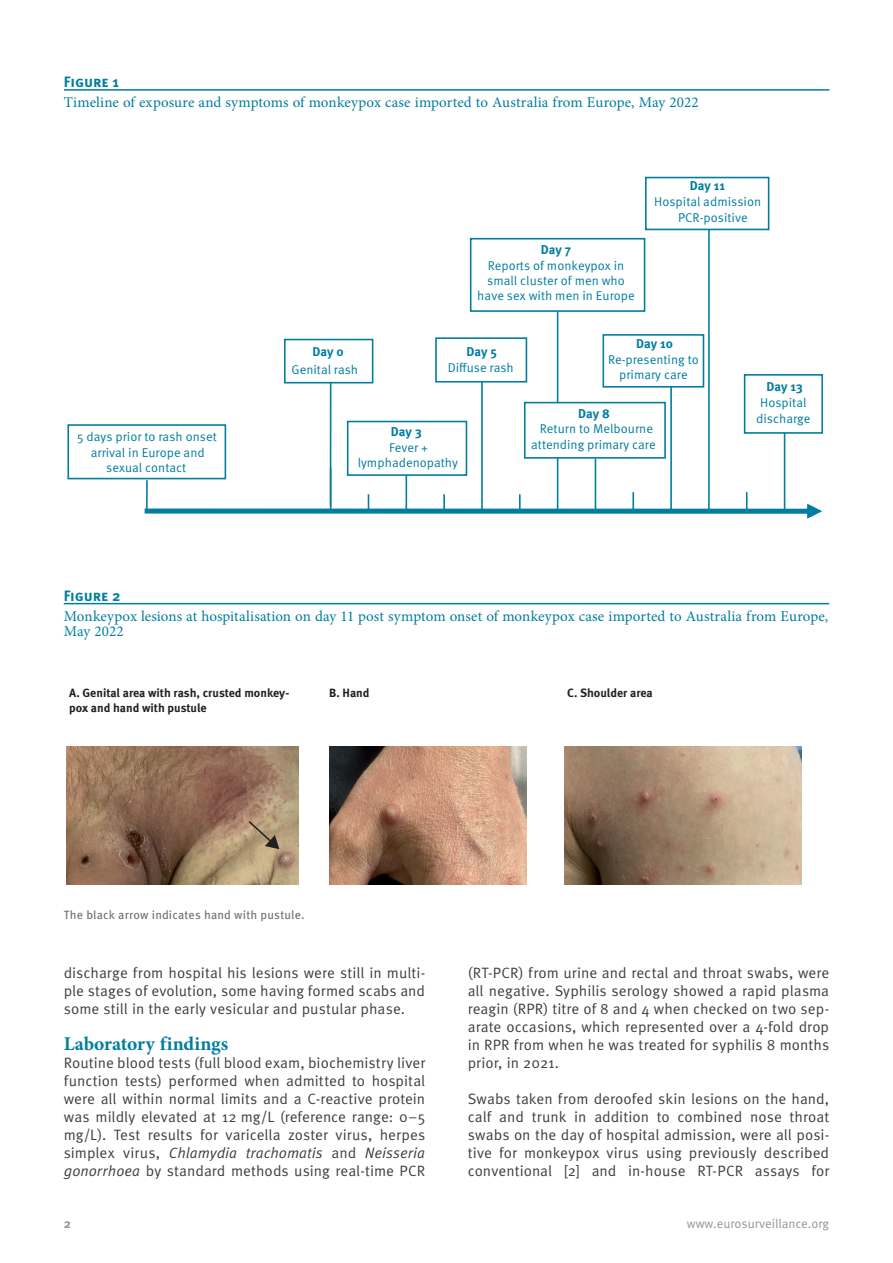
<style>
.page{position:relative;width:893px;height:1263px;background:#fff}
.page>*{position:absolute;margin:0;border:0;box-sizing:border-box;transform-origin:0 0}
.t1{font:700 19.5px "Minion Pro";letter-spacing:-.005em;color:#007d9f}
.t2{font:15px/18px "Meta Pro";color:#3e3e3f;text-align:justify}
.t3{font:15px/15px "Minion Pro";letter-spacing:.005em;color:#007d9f}
.t4{font:700 15px "Meta Pro";letter-spacing:-.005em;color:#007d9f}
.t5{font:12.75px/15.3px "Meta Pro";color:#007d9f;text-align:center}
.t6{font:700 12.75px "Meta Pro";color:#007d9f}
.t7{font:12.75px "Meta Pro";color:#939598}
.t8{font:700 12.75px "Meta Pro";color:#939598}
.t9{font:700 12px/14.4px "Meta Pro";color:#231f20}
.t10{font:12px "Meta Pro";letter-spacing:.01em;color:#6c6d70}
.s1{font-style:italic}
</style>
<div class="page">
<hr style="left:64px;top:89px;width:765px;height:2px;background:#007d9f">
<hr style="left:406px;top:475px;width:1px;height:34px;background:#007d9f">
<hr style="left:481px;top:382px;width:2px;height:127px;background:#007d9f">
<hr style="left:557px;top:311px;width:1px;height:198px;background:#007d9f">
<hr style="left:595px;top:458px;width:1px;height:51px;background:#007d9f">
<hr style="left:670px;top:386px;width:2px;height:123px;background:#007d9f">
<hr style="left:708px;top:229px;width:2px;height:280px;background:#007d9f">
<hr style="left:784px;top:433px;width:1px;height:76px;background:#007d9f">
<div style="left:525px;top:403px;width:140px;height:55px;background:#fff"></div>
<div style="left:524px;top:402px;width:142px;height:57px;border:2px solid #007d9f"></div>
<svg style="left:145px;top:492px;width:677px;height:27px"></svg>
<hr style="left:146px;top:480px;width:2px;height:30px;background:#007d9f">
<hr style="left:330px;top:383px;width:1px;height:123px;background:#007d9f">
<div style="left:284px;top:339px;width:89px;height:44px;border:2px solid #007d9f"></div>
<div style="left:347px;top:421px;width:120px;height:55px;border:2px solid #007d9f"></div>
<div style="left:67px;top:424px;width:159px;height:55px;border:2px solid #007d9f"></div>
<div style="left:435px;top:337px;width:92px;height:46px;border:2px solid #007d9f"></div>
<div style="left:602px;top:334px;width:102px;height:54px;border:2px solid #007d9f"></div>
<div style="left:645px;top:177px;width:124px;height:53px;border:2px solid #007d9f"></div>
<div style="left:470px;top:238px;width:175px;height:74px;border:2px solid #007d9f"></div>
<div style="left:744px;top:374px;width:79px;height:60px;border:2px solid #007d9f"></div>
<hr style="left:64px;top:603px;width:765px;height:1px;background:#007d9f">
<img style="left:67px;top:746px;width:232px;height:139px">
<img style="left:329px;top:746px;width:197px;height:139px">
<img style="left:565px;top:746px;width:236px;height:139px">
<svg style="left:247px;top:819px;width:32px;height:30px"></svg>
<p class="t4" style="left:64px;top:73px;width:57px">Figure 1</p>
<p class="t3" style="left:64px;top:95px;width:636px">Timeline of exposure and symptoms of monkeypox case imported to Australia from Europe, May 2022</p>
<p class="t5" style="left:77px;top:429px;width:141px">5 days prior to rash onset arrival in Europe and sexual contact</p>
<p class="t6" style="left:541px;top:242px;width:32px">Day 7</p>
<p class="t5" style="left:477px;top:258px;width:159px">Reports of monkeypox in small cluster of men who have sex with men in Europe</p>
<p class="t6" style="left:690px;top:178px;width:36px">Day 11</p>
<p class="t5" style="left:678px;top:194px;width:84px;line-height:16.2px;text-align:left;text-indent:-24px">Hospital admission<br>PCR-positive</p>
<p class="t6" style="left:313px;top:344px;width:33px">Day 0</p>
<p class="t5" style="left:292px;top:362px;width:68px">Genital rash</p>
<p class="t6" style="left:466px;top:343px;width:32px">Day 5</p>
<p class="t5" style="left:448px;top:360px;width:68px">Diffuse rash</p>
<p class="t6" style="left:391px;top:423px;width:32px">Day 3</p>
<p class="t5" style="left:358px;top:440px;width:102px;line-height:14.7px">Fever + lymphadenopathy</p>
<p class="t6" style="left:636px;top:336px;width:38px">Day 10</p>
<p class="t5" style="left:608px;top:352px;width:92px">Re-presenting to primary care</p>
<p class="t6" style="left:578px;top:405px;width:33px">Day 8</p>
<p class="t5" style="left:531px;top:422px;width:126px">Return to Melbourne attending primary care</p>
<p class="t6" style="left:766px;top:378px;width:38px">Day 13</p>
<p class="t5" style="left:756px;top:396px;width:56px">Hospital discharge</p>
<p class="t4" style="left:64px;top:586px;width:58px">Figure 2</p>
<p class="t3" style="left:64px;top:609px;width:766px">Monkeypox lesions at hospitalisation on day 11 post symptom onset of monkeypox case imported to Australia from Europe,<br>May 2022</p>
<p class="t9" style="left:69px;top:686px;width:222px">A. Genital area with rash, crusted monkey&shy;pox and hand with pustule</p>
<p class="t9" style="left:329px;top:686px;width:42px">B. Hand</p>
<p class="t9" style="left:567px;top:686px;width:87px">C. Shoulder area</p>
<p class="t10" style="left:64px;top:907px;width:242px">The black arrow indicates hand with pustule.</p>
<p class="t2" style="left:64px;top:964px;width:363px">discharge from hospital his lesions were still in multi&shy;ple stages of evolution, some having formed scabs and some still in the early vesicular and pustular phase.</p>
<h1 class="t1" style="left:64px;top:1030px;width:166px">Laboratory findings</h1>
<p class="t2" style="left:64px;top:1054px;width:363px">Routine blood tests (full blood exam, biochemistry liver function tests) performed when admitted to hospital were all within normal limits and a C-reactive protein was mildly elevated at 12 mg/L (reference range: 0–5 mg/L). Test results for varicella zoster virus, herpes simplex virus, <span class="s1">Chlamydia trachomatis</span> and <span class="s1">Neisseria gonorrhoea</span> by standard methods using real-time PCR</p>
<p class="t2" style="left:468px;top:964px;width:363px">(RT-PCR) from urine and rectal and throat swabs, were all negative. Syphilis serology showed a rapid plasma reagin (RPR) titre of 8 and 4 when checked on two sep&shy;arate occasions, which represented over a 4-fold drop in RPR from when he was treated for syphilis 8 months prior, in 2021.</p>
<p class="t2" style="left:468px;top:1090px;width:363px">Swabs taken from deroofed skin lesions on the hand, calf and trunk in addition to combined nose throat swabs on the day of hospital admission, were all posi&shy;tive for monkeypox virus using previously described conventional [2] and in-house RT-PCR assays for</p>
<p class="t8" style="left:64px;top:1215px;width:9px">2</p>
<p class="t7" style="left:687px;top:1215px;width:144px">www.eurosurveillance.org</p>
</div>
